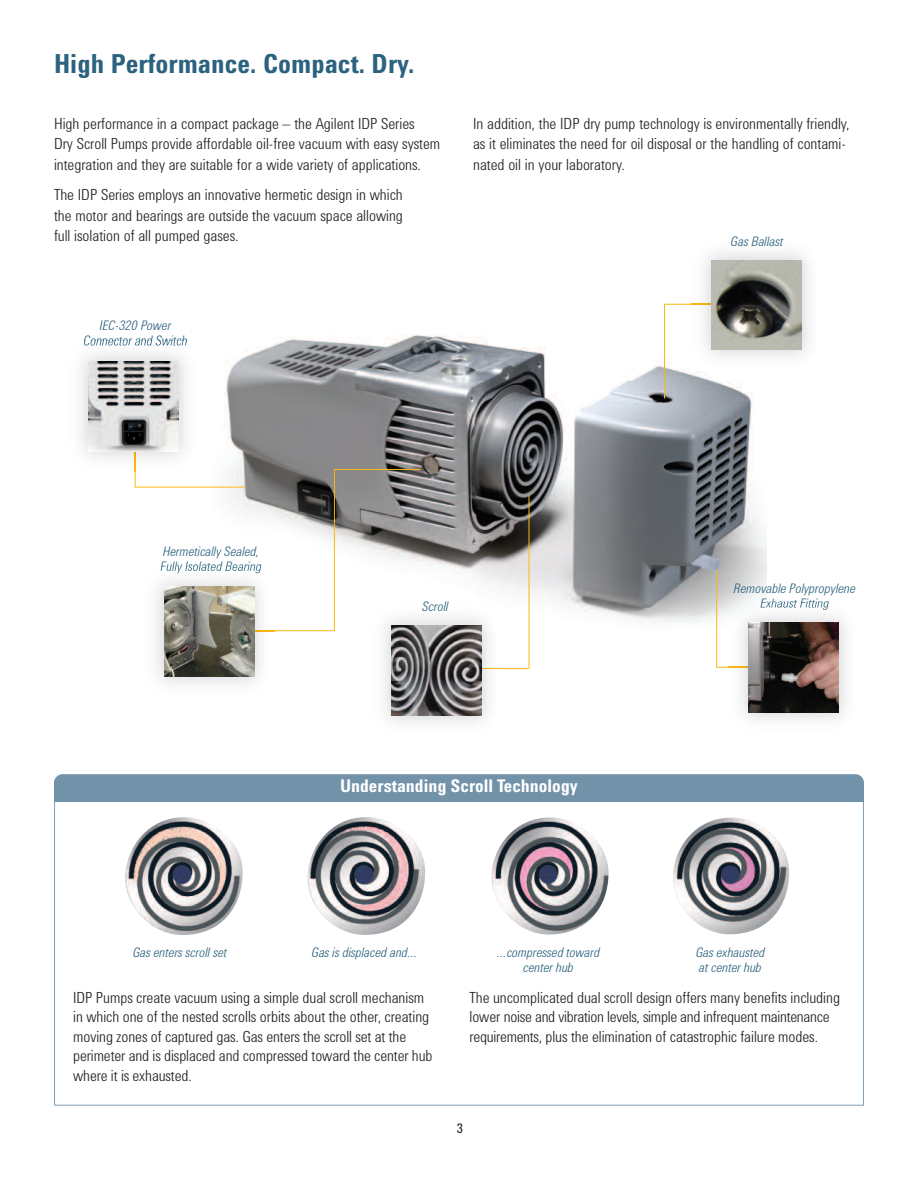
<style>
.page{position:relative;width:918px;height:1188px;background:#fff}
.page>*{position:absolute;margin:0;border:0;box-sizing:border-box;transform-origin:0 0}
.t1{font:700 27px "Agilent Cond";color:#2b627f}
.t2{font:700 18px "Agilent Cond";color:#fff}
.t3{font:300 15.75px/20.2px "Agilent Cond";color:#231f20}
.t4{font:italic 300 13.5px/15px "Agilent Cond";color:#2b627f;text-align:center}
.t5{font:13.5px "Agilent Cond";color:#231f20}
</style>
<div class="page">
<img style="left:212px;top:334px;width:554px;height:296px">
<hr style="left:135px;top:487px;width:110px;height:1px;background:#fcb814">
<hr style="left:135px;top:450px;width:1px;height:37px;background:#fcb814">
<hr style="left:431px;top:668px;width:98px;height:1px;background:#fcb814">
<hr style="left:529px;top:495px;width:1px;height:174px;background:#fcb814">
<hr style="left:664px;top:304px;width:1px;height:95px;background:#fcb814">
<hr style="left:664px;top:304px;width:57px;height:1px;background:#fcb814">
<img style="left:692px;top:252px;width:117px;height:106px">
<img style="left:692px;top:324px;width:74px;height:46px">
<svg style="left:692px;top:304px;width:20px;height:1px"></svg>
<img style="left:712px;top:260px;width:90px;height:90px">
<hr style="left:717px;top:667px;width:36px;height:1px;background:#fcb814">
<hr style="left:716px;top:570px;width:1px;height:98px;background:#fcb814">
<img style="left:728px;top:615px;width:118px;height:106px">
<img style="left:728px;top:602px;width:38px;height:28px">
<svg style="left:728px;top:667px;width:20px;height:1px"></svg>
<img style="left:760px;top:602px;width:69px;height:8px">
<img style="left:748px;top:622px;width:90px;height:90px">
<img style="left:81px;top:341px;width:106px;height:130px">
<svg style="left:135px;top:451px;width:1px;height:20px"></svg>
<img style="left:84px;top:341px;width:67px;height:5px">
<img style="left:89px;top:361px;width:90px;height:90px">
<img style="left:371px;top:605px;width:131px;height:118px">
<img style="left:482px;top:668px;width:20px;height:1px">
<img style="left:392px;top:626px;width:90px;height:90px">
<div style="left:54px;top:774px;width:810px;height:27px;background:#7292aa;border-radius:9px"></div>
<hr style="left:334px;top:469px;width:86px;height:1px;background:#fcb814">
<hr style="left:334px;top:470px;width:1px;height:161px;background:#fcb814">
<hr style="left:237px;top:630px;width:97px;height:1px;background:#fcb814">
<img style="left:156px;top:569px;width:118px;height:116px">
<img style="left:212px;top:566px;width:62px;height:64px">
<img style="left:254px;top:630px;width:20px;height:1px">
<img style="left:161px;top:566px;width:76px;height:7px">
<img style="left:164px;top:587px;width:90px;height:89px">
<img style="left:673px;top:818px;width:116px;height:117px">
<img style="left:491px;top:817px;width:118px;height:118px">
<img style="left:307px;top:817px;width:118px;height:118px">
<img style="left:125px;top:817px;width:118px;height:118px">
<div style="left:54px;top:790px;width:810px;height:12px;background:#7292aa"></div>
<h1 class="t1" style="left:54px;top:54px;width:362px">High Performance. Compact. Dry.</h1>
<p class="t3" style="left:54px;top:115px;width:388px">High performance in a compact package – the Agilent IDP Series<br>Dry Scroll Pumps provide affordable oil-free vacuum with easy system integration and they are suitable for a wide variety of applications.</p>
<p class="t3" style="left:54px;top:186px;width:350px;text-align:justify">The IDP Series employs an innovative hermetic design in which the motor and bearings are outside the vacuum space allowing full isolation of all pumped gases.</p>
<p class="t4" style="left:83px;top:319px;width:106px">IEC-320 Power<br>Connector and Switch</p>
<p class="t3" style="left:473px;top:115px;width:378px">In addition, the IDP dry pump technology is environmentally friendly, as it eliminates the need for oil disposal or the handling of contami&shy;nated oil in your laboratory.</p>
<p class="t4" style="left:731px;top:235px;width:54px">Gas Ballast</p>
<p class="t4" style="left:160px;top:545px;width:103px;text-align:left">Hermetically Sealed,<br>Fully Isolated Bearing</p>
<p class="t4" style="left:422px;top:600px;width:27px">Scroll</p>
<p class="t4" style="left:734px;top:582px;width:124px">Removable Polypropylene<br>Exhaust Fitting</p>
<p class="t2" style="left:340px;top:780px;width:239px">Understanding Scroll Technology</p>
<p class="t4" style="left:133px;top:946px;width:96px">Gas enters scroll set</p>
<p class="t4" style="left:311px;top:946px;width:108px">Gas is displaced and…</p>
<p class="t4" style="left:497px;top:946px;width:104px">…compressed toward center hub</p>
<p class="t4" style="left:696px;top:946px;width:71px;text-align:left">Gas exhausted at center hub</p>
<p class="t3" style="left:73px;top:989px;width:361px;line-height:19.5px">IDP Pumps create vacuum using a simple dual scroll mechanism in which one of the nested scrolls orbits about the other, creating moving zones of captured gas. Gas enters the scroll set at the perimeter and is displaced and compressed toward the center hub where it is exhausted.</p>
<p class="t3" style="left:469px;top:989px;width:372px;line-height:19.5px">The uncomplicated dual scroll design offers many benefits including lower noise and vibration levels, simple and infrequent maintenance requirements, plus the elimination of catastrophic failure modes.</p>
<p class="t5" style="left:457px;top:1124px;width:8px">3</p>
</div>
